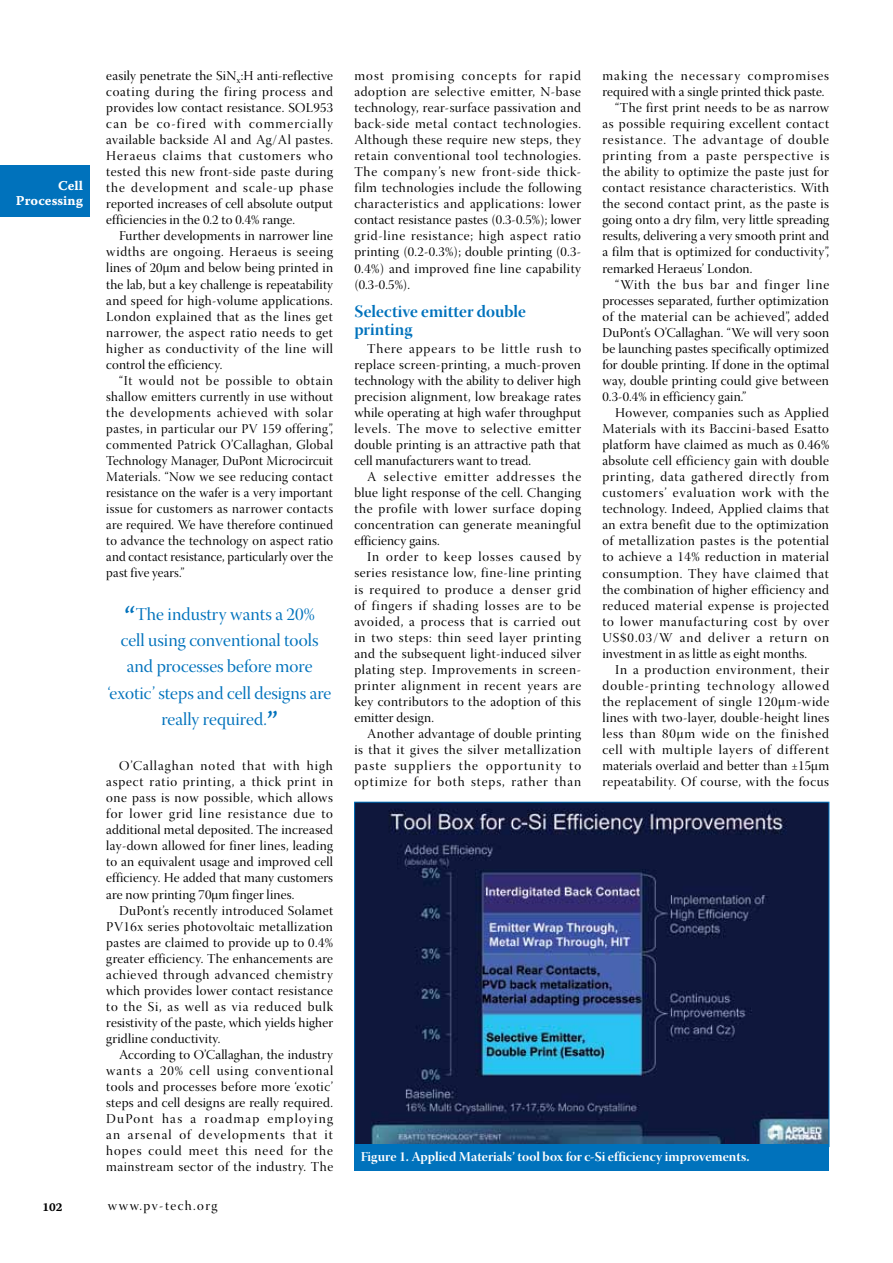
<style>
.page{position:relative;width:893px;height:1263px;background:#fff}
.page>*{position:absolute;margin:0;border:0;box-sizing:border-box;transform-origin:0 0}
.t1{font:18px/26.2px "Warnock Pro Disp";color:#0072bc;text-align:center}
.t2{font:17.25px/18px "Warnock Pro Bold Disp";color:#0072bc}
.t3{font:13.5px/16px "Warnock Pro Disp";letter-spacing:.03em;color:#000;text-align:justify}
.t4{font:13.5px "Warnock Pro Disp";letter-spacing:.01em;color:#000}
.t5{font:13.5px "Warnock Pro Disp";letter-spacing:.06em;color:#000}
.t6{font:13.5px "Warnock Pro Disp";letter-spacing:.065em;color:#000}
.t7{font:13.5px "Warnock Pro Bold Disp";color:#fff}
.t8{font:13.5px "Warnock Pro Disp";letter-spacing:.075em;color:#000}
.t9{font:13.5px "Warnock Pro Disp";letter-spacing:.07em;color:#000}
.t10{font:13.5px "Warnock Pro Disp";letter-spacing:.05em;color:#000}
.t11{font:13.5px "Warnock Pro Disp";letter-spacing:.055em;color:#000}
.t12{font:13.5px "Warnock Pro Disp";letter-spacing:.1em;color:#000}
.t13{font:13.5px/15px "Warnock Pro Bold Capt";color:#fff;text-align:right}
.t14{font:12px "Warnock Pro Bold Capt";color:#000}
.s1{font-family:"Warnock Pro";font-size:30px}
</style>
<div class="page">
<div style="left:0;top:166px;width:89px;height:51px;background:#0072bc"></div>
<img style="left:356px;top:804px;width:471px;height:340px">
<div style="left:354px;top:1144px;width:475px;height:27px;background:#0072bc"></div>
<p class="t13" style="left:16px;top:178px;width:68px">Cell<br>Processing</p>
<p class="t3" style="left:106px;top:69px;width:228px">easily penetrate the SiN<sub>x</sub>:H anti-reflective coating during the firing process and provides low contact resistance. SOL953 can be co-fired with commercially available backside Al and Ag/Al pastes.<br>Heraeus claims that customers who tested this new front-side paste during the development and scale-up phase reported increases of cell absolute output efficiencies in the 0.2 to 0.4% range.</p>
<p class="t3" style="left:106px;top:230px;width:228px;text-indent:13px">Further developments in narrower line widths are ongoing. Heraeus is seeing lines of 20µm and below being printed in the lab, but a key challenge is repeatability and speed for high-volume applications.<br>London explained that as the lines get narrower, the aspect ratio needs to get higher as conductivity of the line will control the efficiency.</p>
<p class="t3" style="left:106px;top:374px;width:228px;text-indent:13px">“It would not be possible to obtain shallow emitters currently in use without the developments achieved with solar pastes, in particular our PV 159 offering”, commented Patrick O’Callaghan, Global Technology Manager, DuPont Microcircuit Materials. “Now we see reducing contact resistance on the wafer is a very important issue for customers as narrower contacts are required. We have therefore continued to advance the technology on aspect ratio and contact resistance, particularly over the past five years.”</p>
<h1 class="t1" style="left:108px;top:603px;width:225px"><span class="s1">“</span>The industry wants a 20%<br>cell using conventional tools and processes before more ‘exotic’ steps and cell designs are really required.<span class="s1">”</span></h1>
<p class="t3" style="left:106px;top:759px;width:228px;text-indent:13px">O’Callaghan noted that with high aspect ratio printing, a thick print in one pass is now possible, which allows for lower grid line resistance due to additional metal deposited. The increased lay-down allowed for finer lines, leading to an equivalent usage and improved cell efficiency. He added that many customers are now printing 70µm finger lines.</p>
<p class="t3" style="left:106px;top:904px;width:228px;text-indent:13px">DuPont’s recently introduced Solamet PV16x series photovoltaic metallization pastes are claimed to provide up to 0.4% greater efficiency. The enhancements are achieved through advanced chemistry which provides lower contact resistance to the Si, as well as via reduced bulk resistivity of the paste, which yields higher gridline conductivity.</p>
<p class="t3" style="left:106px;top:1048px;width:228px;text-indent:13px">According to O’Callaghan, the industry wants a 20% cell using conventional tools and processes before more ‘exotic’ steps and cell designs are really required.<br>DuPont has a roadmap employing an arsenal of developments that it hopes could meet this need for the mainstream sector of the industry. The</p>
<p class="t14" style="left:43px;top:1200px;width:22px">102</p>
<p class="t12" style="left:108px;top:1198px;width:111px">www.pv-tech.org</p>
<p class="t3" style="left:354px;top:69px;width:228px">most promising concepts for rapid adoption are selective emitter, N-base technology, rear-surface passivation and back-side metal contact technologies.<br>Although these require new steps, they retain conventional tool technologies.<br>The company’s new front-side thick&shy;film technologies include the following characteristics and applications: lower contact resistance pastes (0.3-0.5%); lower grid-line resistance; high aspect ratio printing (0.2-0.3%); double printing (0.3- 0.4%) and improved fine line capability (0.3-0.5%).</p>
<p class="t2" style="left:354px;top:302px;width:173px">Selective emitter double printing</p>
<p class="t3" style="left:354px;top:342px;width:228px;text-indent:13px">There appears to be little rush to replace screen-printing, a much-proven technology with the ability to deliver high precision alignment, low breakage rates while operating at high wafer throughput levels. The move to selective emitter double printing is an attractive path that cell manufacturers want to tread.</p>
<p class="t3" style="left:354px;top:470px;width:228px;text-indent:13px">A selective emitter addresses the blue light response of the cell. Changing the profile with lower surface doping concentration can generate meaningful efficiency gains.</p>
<p class="t3" style="left:354px;top:551px;width:228px;text-indent:13px">In order to keep losses caused by series resistance low, fine-line printing is required to produce a denser grid of fingers if shading losses are to be avoided, a process that is carried out in two steps: thin seed layer printing and the subsequent light-induced silver plating step. Improvements in screen&shy;printer alignment in recent years are key contributors to the adoption of this emitter design.</p>
<p class="t3" style="left:354px;top:727px;width:228px;text-indent:13px">Another advantage of double printing is that it gives the silver metallization paste suppliers the opportunity to optimize for both steps, rather than</p>
<p class="t8" style="left:602px;top:68px;width:228px">making the necessary compromises</p>
<p class="t4" style="left:602px;top:84px;width:224px">required with a single printed thick paste.</p>
<p class="t3" style="left:615px;top:101px;width:216px">“The first print needs to be as narrow</p>
<p class="t3" style="left:602px;top:117px;width:228px">as possible requiring excellent contact</p>
<p class="t6" style="left:602px;top:132px;width:228px">resistance. The advantage of double</p>
<p class="t6" style="left:602px;top:148px;width:228px">printing from a paste perspective is</p>
<p class="t3" style="left:602px;top:165px;width:228px">the ability to optimize the paste just for</p>
<p class="t3" style="left:602px;top:181px;width:228px">contact resistance characteristics. With</p>
<p class="t3" style="left:602px;top:197px;width:228px">the second contact print, as the paste is</p>
<p class="t4" style="left:602px;top:213px;width:228px">going onto a dry film, very little spreading</p>
<p class="t4" style="left:602px;top:229px;width:228px">results, delivering a very smooth print and</p>
<p class="t3" style="left:602px;top:246px;width:228px">a film that is optimized for conductivity”,</p>
<p class="t4" style="left:602px;top:261px;width:152px">remarked Heraeus’ London.</p>
<p class="t9" style="left:615px;top:277px;width:216px">“With the bus bar and finger line</p>
<p class="t3" style="left:602px;top:294px;width:228px">processes separated, further optimization</p>
<p class="t3" style="left:602px;top:310px;width:228px">of the material can be achieved”, added</p>
<p class="t4" style="left:602px;top:325px;width:228px">DuPont’s O’Callaghan. “We will very soon</p>
<p class="t4" style="left:602px;top:341px;width:228px">be launching pastes specifically optimized</p>
<p class="t4" style="left:602px;top:357px;width:228px">for double printing. If done in the optimal</p>
<p class="t3" style="left:602px;top:374px;width:228px">way, double printing could give between</p>
<p class="t4" style="left:602px;top:389px;width:145px">0.3-0.4% in efficiency gain.”</p>
<p class="t3" style="left:615px;top:406px;width:215px">However, companies such as Applied</p>
<p class="t3" style="left:602px;top:422px;width:228px">Materials with its Baccini-based Esatto</p>
<p class="t3" style="left:602px;top:438px;width:228px">platform have claimed as much as 0.46%</p>
<p class="t3" style="left:602px;top:454px;width:228px">absolute cell efficiency gain with double</p>
<p class="t5" style="left:602px;top:469px;width:228px">printing, data gathered directly from</p>
<p class="t5" style="left:602px;top:486px;width:228px">customers’ evaluation work with the</p>
<p class="t3" style="left:602px;top:502px;width:228px">technology. Indeed, Applied claims that</p>
<p class="t3" style="left:602px;top:519px;width:228px">an extra benefit due to the optimization</p>
<p class="t3" style="left:602px;top:535px;width:228px">of metallization pastes is the potential</p>
<p class="t3" style="left:602px;top:551px;width:228px">to achieve a 14% reduction in material</p>
<p class="t10" style="left:602px;top:566px;width:228px">consumption. They have claimed that</p>
<p class="t3" style="left:602px;top:583px;width:228px">the combination of higher efficiency and</p>
<p class="t3" style="left:602px;top:599px;width:228px">reduced material expense is projected</p>
<p class="t5" style="left:602px;top:614px;width:228px">to lower manufacturing cost by over</p>
<p class="t9" style="left:602px;top:630px;width:228px">US$0.03/W and deliver a return on</p>
<p class="t4" style="left:602px;top:646px;width:206px">investment in as little as eight months.</p>
<p class="t11" style="left:615px;top:662px;width:215px">In a production environment, their</p>
<p class="t8" style="left:602px;top:678px;width:228px">double-printing technology allowed</p>
<p class="t3" style="left:602px;top:695px;width:228px">the replacement of single 120μm-wide</p>
<p class="t3" style="left:602px;top:711px;width:228px">lines with two-layer, double-height lines</p>
<p class="t5" style="left:602px;top:726px;width:228px">less than 80μm wide on the finished</p>
<p class="t6" style="left:602px;top:742px;width:228px">cell with multiple layers of different</p>
<p class="t3" style="left:602px;top:759px;width:228px">materials overlaid and better than ±15μm</p>
<p class="t3" style="left:602px;top:775px;width:228px">repeatability. Of course, with the focus</p>
<p class="t7" style="left:361px;top:1148px;width:390px">Figure 1. Applied Materials’ tool box for c-Si efficiency improvements.</p>
</div>
